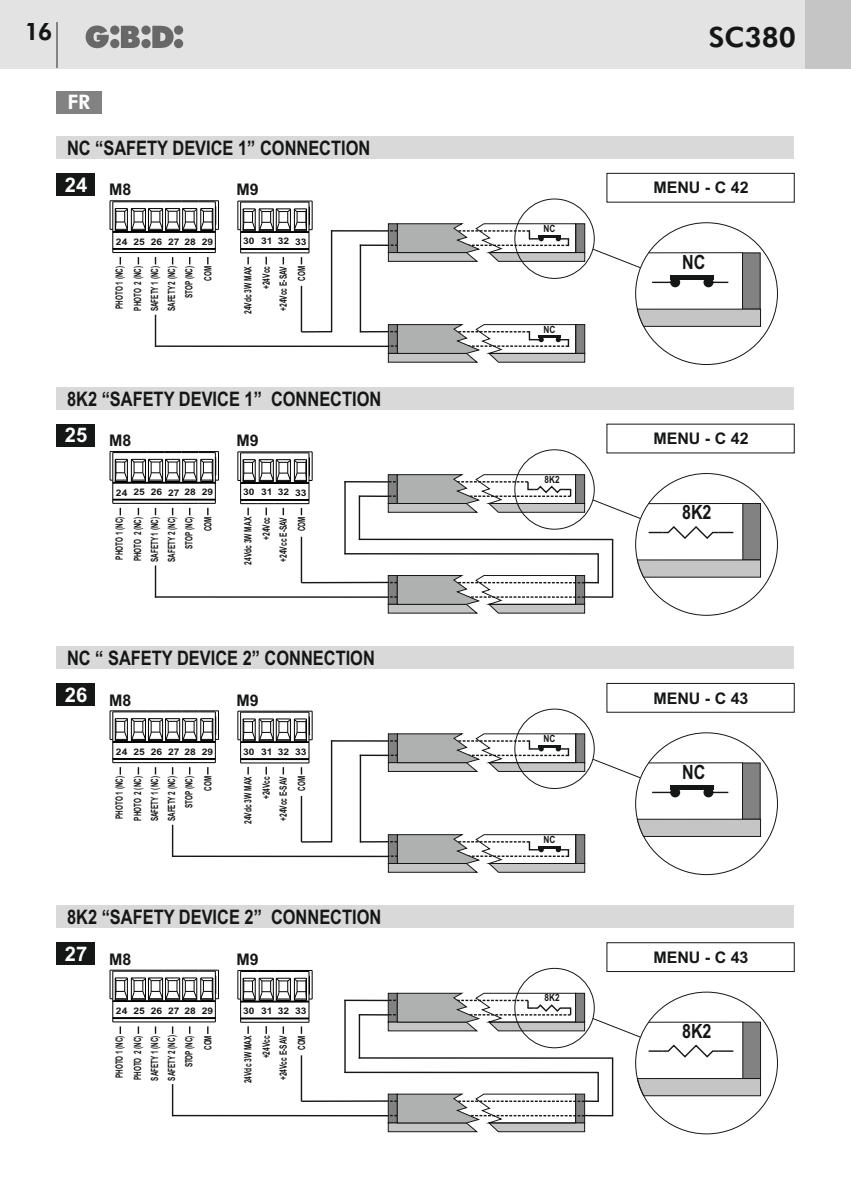
<style>
.page{position:relative;width:851px;height:1191px;background:#fff}
.page>*{position:absolute;margin:0;border:0;box-sizing:border-box;transform-origin:0 0}
.t1{font:800 28px "Futura BT";color:#151616}
.t2{font:800 24px "Futura BT";color:#151616}
.t3{font:700 20.2px "Arial";color:#fff}
.t4{font:700 20px "Arial Narrow";color:#151616}
.t5{font:800 20px "Futura BT";color:#fff}
.t6{font:700 19.6px "Arial Narrow";color:#151616}
.t7{font:700 16px "Arial";color:#151616}
.t8{font:700 10px/17px "Arial Narrow";color:#151616;scale:.77 1}
.t9{font:700 10px/18.4px "Arial Narrow";color:#151616;text-align:right;scale:.81 1}
.t10{font:700 10px "Arial Narrow";color:#151616}
.t11{font:700 9px "Arial Narrow";color:#151616;scale:1.38 1}
</style>
<div class="page">
<div style="left:0;top:0;width:850px;height:68px;background:#e3e3e3"></div>
<div style="left:805px;top:0;width:45px;height:68px;background:#c5c5c5"></div>
<svg style="left:86px;top:26px;width:97px;height:22px"></svg>
<hr style="left:56px;top:23px;width:2px;height:45px;background:#818281">
<hr style="left:850px;top:0;width:1px;height:68px;background:#c5c5c5">
<svg style="left:110px;top:200px;width:109px;height:64px"></svg>
<svg style="left:237px;top:201px;width:76px;height:63px"></svg>
<div style="left:57px;top:136px;width:737px;height:23px;background:#d9d9da"></div>
<div style="left:57px;top:173px;width:38px;height:23px;background:#151616"></div>
<hr style="left:155px;top:315px;width:1px;height:32px;background:#151616">
<hr style="left:301px;top:286px;width:1px;height:46px;background:#151616">
<hr style="left:301px;top:331px;width:30px;height:1px;background:#151616">
<div style="left:606px;top:173px;width:188px;height:29px;border:1px solid #151616"></div>
<hr style="left:331px;top:230px;width:115px;height:2px;background:#151616">
<hr style="left:360px;top:244px;width:86px;height:2px;background:#151616">
<svg style="left:388px;top:223px;width:197px;height:39px"></svg>
<svg style="left:360px;top:324px;width:225px;height:38px"></svg>
<hr style="left:344px;top:481px;width:44px;height:1px;background:#151616">
<hr style="left:359px;top:495px;width:29px;height:2px;background:#151616">
<hr style="left:155px;top:596px;width:233px;height:2px;background:#151616">
<hr style="left:359px;top:538px;width:253px;height:2px;background:#151616">
<hr style="left:331px;top:230px;width:1px;height:102px;background:#151616">
<hr style="left:359px;top:245px;width:2px;height:87px;background:#151616">
<div style="left:57px;top:387px;width:737px;height:22px;background:#d9d9da"></div>
<svg style="left:110px;top:451px;width:109px;height:64px"></svg>
<svg style="left:237px;top:451px;width:76px;height:64px"></svg>
<div style="left:57px;top:424px;width:38px;height:22px;background:#151616"></div>
<hr style="left:155px;top:565px;width:1px;height:32px;background:#151616">
<hr style="left:301px;top:537px;width:1px;height:45px;background:#151616">
<hr style="left:301px;top:582px;width:87px;height:1px;background:#151616">
<hr style="left:358px;top:496px;width:2px;height:44px;background:#151616">
<hr style="left:344px;top:481px;width:1px;height:73px;background:#151616">
<hr style="left:344px;top:553px;width:254px;height:1px;background:#151616">
<hr style="left:155px;top:345px;width:233px;height:2px;background:#151616">
<div style="left:514px;top:199px;width:80px;height:80px;border:1px solid #151616;border-radius:50%"></div>
<svg style="left:110px;top:710px;width:109px;height:64px"></svg>
<svg style="left:237px;top:711px;width:76px;height:63px"></svg>
<div style="left:57px;top:646px;width:737px;height:23px;background:#d9d9da"></div>
<div style="left:57px;top:683px;width:38px;height:23px;background:#151616"></div>
<hr style="left:172px;top:824px;width:1px;height:33px;background:#151616">
<hr style="left:301px;top:796px;width:1px;height:46px;background:#151616">
<hr style="left:301px;top:841px;width:30px;height:1px;background:#151616">
<div style="left:606px;top:683px;width:188px;height:29px;border:1px solid #151616"></div>
<hr style="left:331px;top:740px;width:115px;height:1px;background:#151616">
<hr style="left:360px;top:754px;width:86px;height:2px;background:#151616">
<svg style="left:388px;top:733px;width:197px;height:39px"></svg>
<svg style="left:360px;top:834px;width:225px;height:38px"></svg>
<hr style="left:344px;top:999px;width:44px;height:2px;background:#151616">
<hr style="left:172px;top:1114px;width:216px;height:2px;background:#151616">
<hr style="left:331px;top:740px;width:1px;height:102px;background:#151616">
<hr style="left:359px;top:754px;width:2px;height:88px;background:#151616">
<div style="left:57px;top:905px;width:737px;height:23px;background:#d9d9da"></div>
<svg style="left:110px;top:969px;width:109px;height:65px"></svg>
<svg style="left:237px;top:970px;width:76px;height:64px"></svg>
<div style="left:57px;top:942px;width:38px;height:23px;background:#151616"></div>
<hr style="left:172px;top:1084px;width:1px;height:32px;background:#151616">
<hr style="left:301px;top:1055px;width:1px;height:46px;background:#151616">
<hr style="left:301px;top:1100px;width:87px;height:2px;background:#151616">
<hr style="left:358px;top:1014px;width:2px;height:44px;background:#151616">
<hr style="left:344px;top:999px;width:1px;height:74px;background:#151616">
<hr style="left:344px;top:1071px;width:254px;height:2px;background:#151616">
<hr style="left:172px;top:855px;width:216px;height:2px;background:#151616">
<svg style="left:359px;top:992px;width:401px;height:140px"></svg>
<div style="left:514px;top:709px;width:80px;height:79px;border:1px solid #151616;border-radius:50%"></div>
<hr style="left:648px;top:1021px;width:94px;height:1px;background:#151616">
<svg style="left:592px;top:758px;width:168px;height:79px"></svg>
<hr style="left:648px;top:762px;width:94px;height:1px;background:#151616">
<svg style="left:388px;top:474px;width:372px;height:139px"></svg>
<svg style="left:592px;top:248px;width:168px;height:79px"></svg>
<div style="left:606px;top:942px;width:188px;height:29px;border:1px solid #151616"></div>
<div style="left:57px;top:91px;width:45px;height:22px;background:#818281"></div>
<h2 class="t2" style="left:24px;top:22px;width:29px">16</h2>
<h1 class="t1" style="left:708px;top:26px;width:89px">SC380</h1>
<h3 class="t5" style="left:67px;top:94px;width:24px">FR</h3>
<h3 class="t4" style="left:67px;top:141px;width:305px">NC “SAFETY DEVICE 1” CONNECTION</h3>
<h3 class="t3" style="left:65px;top:177px;width:24px">24</h3>
<h3 class="t7" style="left:109px;top:184px;width:24px">M8</h3>
<h3 class="t7" style="left:236px;top:184px;width:24px">M9</h3>
<p class="t11" style="left:116px;top:238px;width:72px">24 25 26 27 28 29</p>
<p class="t8" style="left:130px;top:311px;width:60px;rotate:-90deg">PHOTO 2 (NC)<br>SAFETY 1 (NC)</p>
<p class="t8" style="left:112px;top:309px;width:57px;rotate:-90deg">PHOTO 1 (NC)</p>
<p class="t8" style="left:164px;top:311px;width:60px;text-align:right;rotate:-90deg">SAFETY 2 (NC)<br>STOP (NC)</p>
<p class="t8" style="left:200px;top:281px;width:21px;rotate:-90deg">COM</p>
<p class="t11" style="left:243px;top:238px;width:47px">30 31 32 33</p>
<p class="t9" style="left:239px;top:314px;width:60px;rotate:-90deg">24Vdc 3W MAX +24Vcc</p>
<p class="t9" style="left:275px;top:311px;width:56px;rotate:-90deg">+24Vcc E-SAV</p>
<p class="t8" style="left:294px;top:281px;width:21px;rotate:-90deg">COM</p>
<h3 class="t4" style="left:67px;top:391px;width:316px">8K2 “SAFETY DEVICE 1” CONNECTION</h3>
<h3 class="t3" style="left:65px;top:427px;width:24px">25</h3>
<h3 class="t7" style="left:109px;top:434px;width:24px">M8</h3>
<h3 class="t7" style="left:236px;top:434px;width:24px">M9</h3>
<p class="t11" style="left:116px;top:489px;width:72px">24 25 26 27 28 29</p>
<p class="t8" style="left:130px;top:562px;width:60px;rotate:-90deg">PHOTO 2 (NC)<br>SAFETY 1 (NC)</p>
<p class="t8" style="left:112px;top:559px;width:57px;rotate:-90deg">PHOTO 1 (NC)</p>
<p class="t8" style="left:164px;top:562px;width:60px;text-align:right;rotate:-90deg">SAFETY 2 (NC)<br>STOP (NC)</p>
<p class="t8" style="left:200px;top:531px;width:21px;rotate:-90deg">COM</p>
<p class="t11" style="left:243px;top:489px;width:47px">30 31 32 33</p>
<p class="t9" style="left:239px;top:564px;width:60px;rotate:-90deg">24Vdc 3W MAX +24Vcc</p>
<p class="t9" style="left:275px;top:562px;width:56px;rotate:-90deg">+24Vcc E-SAV</p>
<p class="t8" style="left:294px;top:531px;width:21px;rotate:-90deg">COM</p>
<h3 class="t4" style="left:67px;top:650px;width:309px">NC “ SAFETY DEVICE 2” CONNECTION</h3>
<h3 class="t3" style="left:65px;top:687px;width:24px">26</h3>
<h3 class="t7" style="left:109px;top:694px;width:24px">M8</h3>
<h3 class="t7" style="left:236px;top:694px;width:24px">M9</h3>
<p class="t11" style="left:116px;top:748px;width:72px">24 25 26 27 28 29</p>
<p class="t8" style="left:130px;top:821px;width:60px;rotate:-90deg">PHOTO 2 (NC)<br>SAFETY 1 (NC)</p>
<p class="t8" style="left:112px;top:819px;width:57px;rotate:-90deg">PHOTO 1 (NC)</p>
<p class="t8" style="left:164px;top:821px;width:60px;text-align:right;rotate:-90deg">SAFETY 2 (NC)<br>STOP (NC)</p>
<p class="t8" style="left:200px;top:790px;width:21px;rotate:-90deg">COM</p>
<p class="t11" style="left:243px;top:748px;width:47px">30 31 32 33</p>
<p class="t9" style="left:239px;top:824px;width:60px;rotate:-90deg">24Vdc 3W MAX +24Vcc</p>
<p class="t9" style="left:275px;top:821px;width:56px;rotate:-90deg">+24Vcc E-SAV</p>
<p class="t8" style="left:294px;top:790px;width:21px;rotate:-90deg">COM</p>
<h3 class="t4" style="left:67px;top:909px;width:316px">8K2 “SAFETY DEVICE 2” CONNECTION</h3>
<h3 class="t3" style="left:65px;top:946px;width:24px">27</h3>
<h3 class="t7" style="left:109px;top:953px;width:24px">M8</h3>
<h3 class="t7" style="left:236px;top:953px;width:24px">M9</h3>
<p class="t11" style="left:116px;top:1007px;width:72px">24 25 26 27 28 29</p>
<p class="t8" style="left:130px;top:1080px;width:60px;rotate:-90deg">PHOTO 2 (NC)<br>SAFETY 1 (NC)</p>
<p class="t8" style="left:112px;top:1078px;width:57px;rotate:-90deg">PHOTO 1 (NC)</p>
<p class="t8" style="left:164px;top:1080px;width:60px;text-align:right;rotate:-90deg">SAFETY 2 (NC)<br>STOP (NC)</p>
<p class="t8" style="left:200px;top:1050px;width:21px;rotate:-90deg">COM</p>
<p class="t11" style="left:243px;top:1007px;width:47px">30 31 32 33</p>
<p class="t9" style="left:239px;top:1083px;width:60px;rotate:-90deg">24Vdc 3W MAX +24Vcc</p>
<p class="t9" style="left:275px;top:1080px;width:56px;rotate:-90deg">+24Vcc E-SAV</p>
<p class="t8" style="left:294px;top:1050px;width:21px;rotate:-90deg">COM</p>
<p class="t10" style="left:543px;top:225px;width:13px">NC</p>
<p class="t10" style="left:543px;top:326px;width:13px">NC</p>
<p class="t10" style="left:544px;top:475px;width:17px">8K2</p>
<p class="t10" style="left:543px;top:735px;width:13px">NC</p>
<p class="t10" style="left:543px;top:836px;width:13px">NC</p>
<p class="t10" style="left:544px;top:994px;width:17px">8K2</p>
<h3 class="t7" style="left:653px;top:182px;width:97px">MENU - C 42</h3>
<h3 class="t6" style="left:682px;top:254px;width:25px">NC</h3>
<h3 class="t7" style="left:653px;top:432px;width:97px">MENU - C 42</h3>
<h3 class="t6" style="left:682px;top:505px;width:31px">8K2</h3>
<h3 class="t7" style="left:653px;top:692px;width:97px">MENU - C 43</h3>
<h3 class="t6" style="left:682px;top:764px;width:25px">NC</h3>
<h3 class="t7" style="left:653px;top:951px;width:97px">MENU - C 43</h3>
<h3 class="t6" style="left:682px;top:1023px;width:31px">8K2</h3>
</div>
